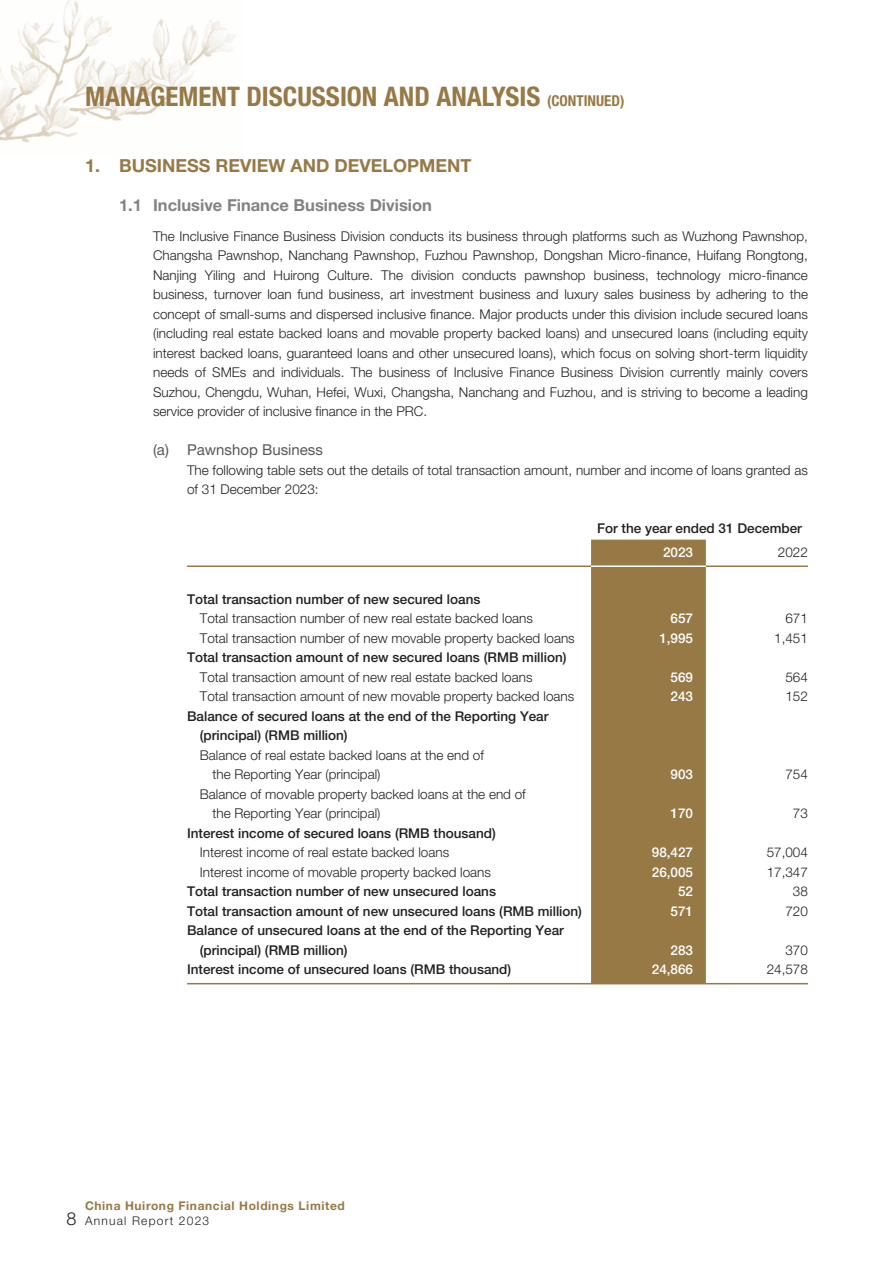
<style>
.page{position:relative;width:893px;height:1263px;background:#fff}
.page>*{position:absolute;margin:0;border:0;box-sizing:border-box;transform-origin:0 0}
.t1{font:700 condensed 27px "Helvetica Neue LT Std";color:#977946}
.t2{font:700 18px "Helvetica Neue LT Std";color:#977946}
.t3{font:300 18px "Helvetica Neue LT Std";color:#231f20}
.t4{font:700 16.5px "Helvetica Neue LT Std";color:#808285}
.t5{font:15px "Helvetica Neue LT Std";color:#57585a}
.t6{font:300 13.5px/19.5px "Helvetica Neue LT Std";color:#231f20}
.t7{font:500 13.5px/19.5px "Helvetica Neue LT Std";color:#231f20}
.t8{font:500 13.5px "Helvetica Neue LT Std";color:#fff}
.t9{font:700 12px "Helvetica Neue LT Std";letter-spacing:.05em;color:#977946}
.t10{font:300 12px "Helvetica Neue LT Std";letter-spacing:.1em;color:#231f20}
.s1{font-size:15px}
</style>
<div class="page">
<img style="left:0;top:0;width:236px;height:142px">
<div style="left:591px;top:540px;width:115px;height:443px;background:#977946"></div>
<hr style="left:187px;top:983px;width:404px;height:1px;background:#977946">
<hr style="left:591px;top:983px;width:102px;height:1px;background:#977946">
<svg style="left:693px;top:983px;width:13px;height:1px"></svg>
<hr style="left:706px;top:983px;width:102px;height:1px;background:#977946">
<hr style="left:187px;top:565px;width:404px;height:2px;background:#977946">
<hr style="left:706px;top:565px;width:102px;height:2px;background:#977946">
<hr style="left:591px;top:565px;width:102px;height:2px;background:#fff">
<svg style="left:693px;top:565px;width:13px;height:2px"></svg>
<h1 class="t1" style="left:85px;top:80px;width:541px">MANAGEMENT DISCUSSION AND ANALYSIS <span class="s1">(CONTINUED)</span></h1>
<h2 class="t2" style="left:85px;top:155px;width:388px">1. BUSINESS REVIEW AND DEVELOPMENT</h2>
<p class="t4" style="left:119px;top:195px;width:314px">1.1 Inclusive Finance Business Division</p>
<p class="t6" style="left:153px;top:226px;width:656px;text-align:justify">The Inclusive Finance Business Division conducts its business through platforms such as Wuzhong Pawnshop, Changsha Pawnshop, Nanchang Pawnshop, Fuzhou Pawnshop, Dongshan Micro-finance, Huifang Rongtong, Nanjing Yiling and Huirong Culture. The division conducts pawnshop business, technology micro-finance business, turnover loan fund business, art investment business and luxury sales business by adhering to the concept of small-sums and dispersed inclusive finance. Major products under this division include secured loans (including real estate backed loans and movable property backed loans) and unsecured loans (including equity interest backed loans, guaranteed loans and other unsecured loans), which focus on solving short-term liquidity needs of SMEs and individuals. The business of Inclusive Finance Business Division currently mainly covers Suzhou, Chengdu, Wuhan, Hefei, Wuxi, Changsha, Nanchang and Fuzhou, and is striving to become a leading service provider of inclusive finance in the PRC.</p>
<p class="t5" style="left:153px;top:441px;width:171px">(a) Pawnshop Business</p>
<p class="t6" style="left:187px;top:460px;width:622px">The following table sets out the details of total transaction amount, number and income of loans granted as of 31 December 2023:</p>
<p class="t7" style="left:597px;top:518px;width:206px">For the year ended 31 December</p>
<p class="t8" style="left:663px;top:544px;width:32px">2023</p>
<p class="t6" style="left:778px;top:542px;width:32px">2022</p>
<p class="t7" style="left:187px;top:589px;width:295px">Total transaction number of new secured loans</p>
<p class="t6" style="left:200px;top:608px;width:335px">Total transaction number of new real estate backed loans</p>
<p class="t8" style="left:671px;top:610px;width:24px">657</p>
<p class="t6" style="left:785px;top:608px;width:24px">671</p>
<p class="t6" style="left:200px;top:628px;width:376px">Total transaction number of new movable property backed loans</p>
<p class="t8" style="left:659px;top:630px;width:35px">1,995</p>
<p class="t6" style="left:774px;top:628px;width:35px">1,451</p>
<p class="t7" style="left:187px;top:647px;width:381px">Total transaction amount of new secured loans (RMB million)</p>
<p class="t6" style="left:200px;top:667px;width:334px">Total transaction amount of new real estate backed loans</p>
<p class="t8" style="left:671px;top:669px;width:24px">569</p>
<p class="t6" style="left:785px;top:667px;width:24px">564</p>
<p class="t6" style="left:200px;top:686px;width:376px">Total transaction amount of new movable property backed loans</p>
<p class="t8" style="left:671px;top:688px;width:24px">243</p>
<p class="t6" style="left:785px;top:686px;width:24px">152</p>
<p class="t7" style="left:200px;top:706px;width:350px;text-indent:-13px">Balance of secured loans at the end of the Reporting Year (principal) (RMB million)</p>
<p class="t6" style="left:213px;top:745px;width:273px;text-indent:-13px">Balance of real estate backed loans at the end of the Reporting Year (principal)</p>
<p class="t8" style="left:671px;top:766px;width:24px">903</p>
<p class="t6" style="left:785px;top:764px;width:24px">754</p>
<p class="t6" style="left:213px;top:784px;width:315px;text-indent:-13px">Balance of movable property backed loans at the end of the Reporting Year (principal)</p>
<p class="t8" style="left:671px;top:805px;width:24px">170</p>
<p class="t6" style="left:793px;top:803px;width:17px">73</p>
<p class="t7" style="left:187px;top:823px;width:310px">Interest income of secured loans (RMB thousand)</p>
<p class="t6" style="left:200px;top:842px;width:251px">Interest income of real estate backed loans</p>
<p class="t8" style="left:652px;top:844px;width:43px">98,427</p>
<p class="t6" style="left:767px;top:842px;width:43px">57,004</p>
<p class="t6" style="left:200px;top:862px;width:293px">Interest income of movable property backed loans</p>
<p class="t8" style="left:652px;top:864px;width:43px">26,005</p>
<p class="t6" style="left:767px;top:862px;width:43px">17,347</p>
<p class="t7" style="left:187px;top:881px;width:310px">Total transaction number of new unsecured loans</p>
<p class="t8" style="left:678px;top:883px;width:17px">52</p>
<p class="t6" style="left:793px;top:881px;width:17px">38</p>
<p class="t7" style="left:187px;top:901px;width:396px">Total transaction amount of new unsecured loans (RMB million)</p>
<p class="t8" style="left:671px;top:903px;width:24px">571</p>
<p class="t6" style="left:785px;top:901px;width:24px">720</p>
<p class="t7" style="left:200px;top:920px;width:366px;text-indent:-13px">Balance of unsecured loans at the end of the Reporting Year (principal) (RMB million)</p>
<p class="t8" style="left:671px;top:942px;width:24px">283</p>
<p class="t6" style="left:785px;top:940px;width:24px">370</p>
<p class="t7" style="left:187px;top:959px;width:326px">Interest income of unsecured loans (RMB thousand)</p>
<p class="t8" style="left:652px;top:961px;width:43px">24,866</p>
<p class="t6" style="left:767px;top:959px;width:43px">24,578</p>
<h2 class="t3" style="left:67px;top:1207px;width:12px">8</h2>
<p class="t9" style="left:85px;top:1198px;width:261px">China Huirong Financial Holdings Limited</p>
<p class="t10" style="left:85px;top:1213px;width:126px">Annual Report 2023</p>
</div>
